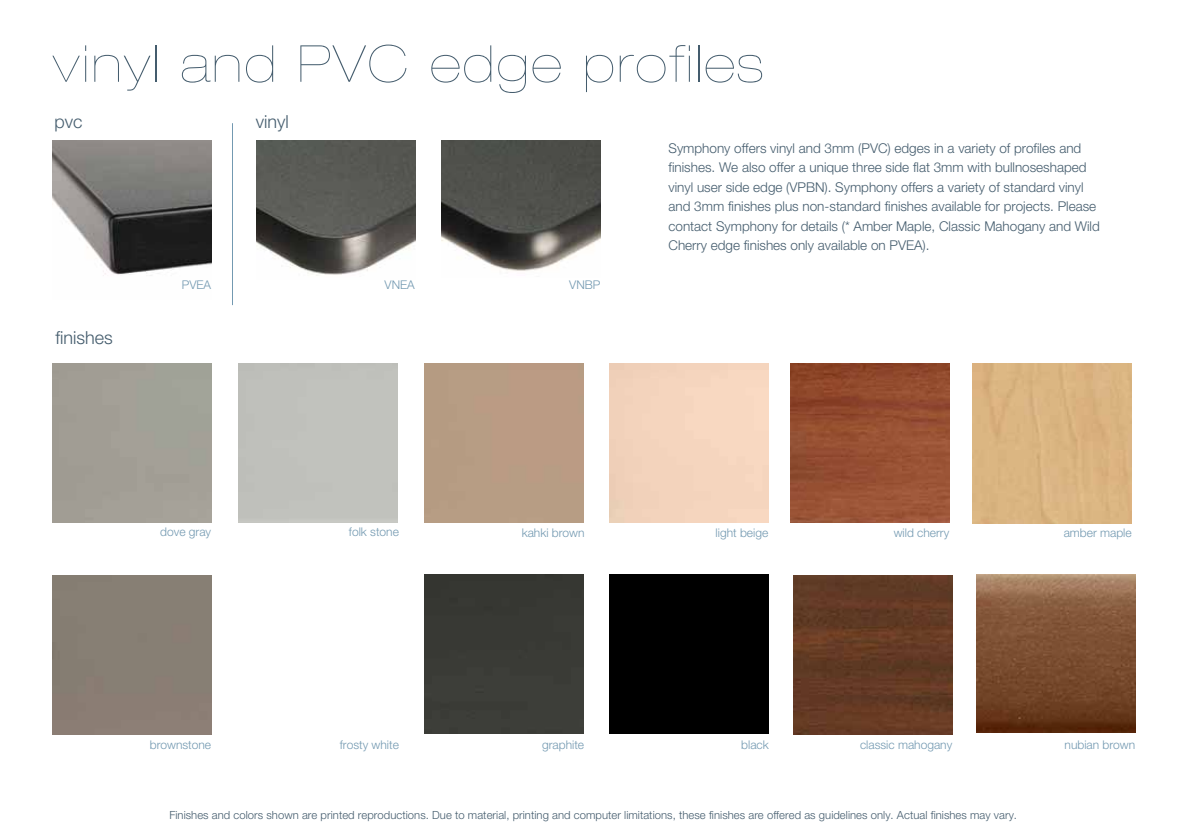
<style>
.page{position:relative;width:1188px;height:837px;background:#fff}
.page>*{position:absolute;margin:0;border:0;box-sizing:border-box;transform-origin:0 0}
.t1{font:900 expanded 51px "Helvetica Neue";letter-spacing:.05em;color:#445c6d}
.t2{font:300 18px "Helvetica Neue";color:#445c6d}
.t3{font:300 13.5px/19.5px "Helvetica Neue";color:#445c6d}
.t4{font:300 12px "Helvetica Neue";color:#7399b1}
.t5{font:300 11.25px "Helvetica Neue";letter-spacing:.005em;color:#445c6d}
</style>
<div class="page">
<img style="left:791px;top:364px;width:159px;height:159px">
<img style="left:794px;top:575px;width:159px;height:159px">
<div style="left:609px;top:574px;width:159px;height:159px;background:#000"></div>
<div style="left:425px;top:574px;width:159px;height:159px;background:#3a3b36"></div>
<img style="left:53px;top:140px;width:159px;height:136px">
<img style="left:441px;top:140px;width:159px;height:131px">
<img style="left:257px;top:140px;width:159px;height:136px">
<img style="left:976px;top:574px;width:159px;height:159px">
<hr style="left:232px;top:123px;width:1px;height:182px;background:#7399b1">
<h1 class="t1" style="left:52px;top:34px;width:712px">vinyl and PVC edge profiles</h1>
<h2 class="t2" style="left:54px;top:111px;width:30px">pvc</h2>
<h2 class="t2" style="left:56px;top:327px;width:59px">finishes</h2>
<h2 class="t2" style="left:256px;top:111px;width:34px">vinyl</h2>
<p class="t4" style="left:182px;top:278px;width:31px">PVEA</p>
<p class="t4" style="left:385px;top:278px;width:32px">VNEA</p>
<p class="t4" style="left:569px;top:278px;width:33px">VNBP</p>
<p class="t3" style="left:669px;top:138px;width:433px">Symphony offers vinyl and 3mm (PVC) edges in a variety of profiles and finishes. We also offer a unique three side flat 3mm with bullnoseshaped vinyl user side edge (VPBN). Symphony offers a variety of standard vinyl and 3mm finishes plus non-standard finishes available for projects. Please contact Symphony for details (* Amber Maple, Classic Mahogany and Wild Cherry edge finishes only available on PVEA).</p>
<p class="t4" style="left:160px;top:525px;width:52px">dove gray</p>
<p class="t4" style="left:894px;top:525px;width:57px">wild cherry</p>
<p class="t4" style="left:349px;top:525px;width:52px">folk stone</p>
<p class="t4" style="left:522px;top:525px;width:64px">kahki brown</p>
<p class="t4" style="left:716px;top:525px;width:54px">light beige</p>
<p class="t4" style="left:1064px;top:525px;width:70px">amber maple</p>
<p class="t4" style="left:542px;top:737px;width:44px">graphite</p>
<p class="t4" style="left:150px;top:738px;width:63px">brownstone</p>
<p class="t4" style="left:741px;top:737px;width:29px">black</p>
<p class="t4" style="left:860px;top:738px;width:94px">classic mahogany</p>
<p class="t4" style="left:340px;top:738px;width:61px">frosty white</p>
<p class="t4" style="left:1065px;top:737px;width:72px">nubian brown</p>
<p class="t5" style="left:169px;top:808px;width:849px">Finishes and colors shown are printed reproductions. Due to material, printing and computer limitations, these finishes are offered as guidelines only. Actual finishes may vary.</p>
</div>
